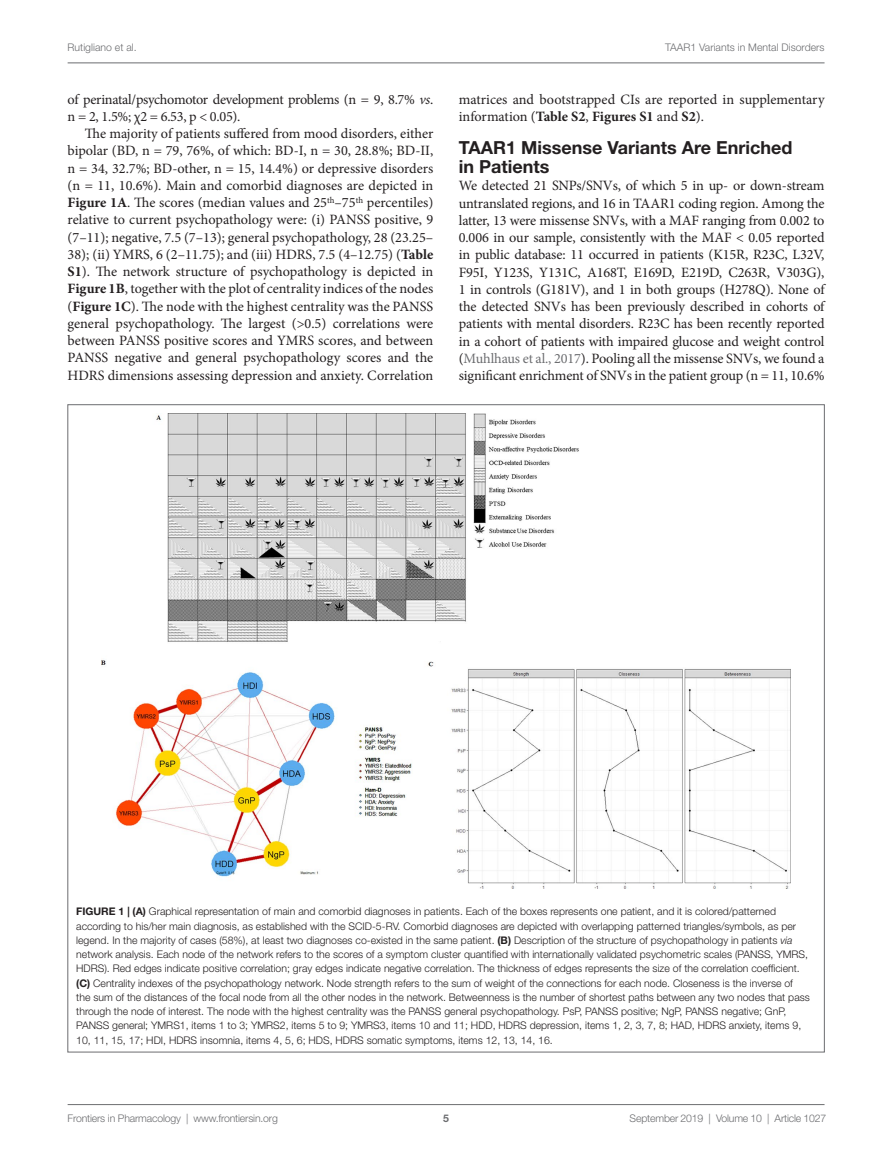
<style>
.page{position:relative;width:893px;height:1170px;background:#fff}
.page>*{position:absolute;margin:0;border:0;box-sizing:border-box;transform-origin:0 0}
._2{font:700 18px/18.8px "Helvetica Neue LT Std";color:#231f20}
.T{font:14.25px/17.2px "Minion Pro";color:#231f20;text-align:justify}
.T1{font:14.25px/17.2px "Minion Pro";letter-spacing:-.02em;color:#231f20}
.FC{font:300 10.5px/14.2px "Helvetica Neue LT Std";color:#231f20}
.t1{font:300 10.5px "Helvetica Neue LT Std";letter-spacing:-.015em;color:#6c6d70}
.t2{font:700 10.5px "Helvetica Neue LT Std";color:#6c6d70}
.s1{font-style:italic}
.s2{font-weight:700}
.s3{color:#6c6d70}
</style>
<div class="page">
<hr style="left:68px;top:63px;width:756px;height:1px;background:#6c6d70">
<hr style="left:68px;top:1104px;width:756px;height:1px;background:#6c6d70">
<img style="left:102px;top:413px;width:689px;height:475px">
<p class="t1" style="left:68px;top:41px;width:71px">Rutigliano et al.</p>
<p class="t1" style="left:665px;top:41px;width:161px">TAAR1 Variants in Mental Disorders</p>
<p class="T1" style="left:68px;top:90px;width:367px">of perinatal/psychomotor development problems (n = 9, 8.7% <span class="s1">vs</span>. n = 2, 1.5%; χ2 = 6.53, p &lt; 0.05).</p>
<p class="T" style="left:68px;top:125px;width:367px;text-indent:17px">The majority of patients suffered from mood disorders, either bipolar (BD, n = 79, 76%, of which: BD-I, n = 30, 28.8%; BD-II, n = 34, 32.7%; BD-other, n = 15, 14.4%) or depressive disorders (n = 11, 10.6%). Main and comorbid diagnoses are depicted in <span class="s2">Figure 1A</span>. The scores (median values and 25<sup>th</sup>–75<sup>th</sup> percentiles) relative to current psychopathology were: (i) PANSS positive, 9 (7–11); negative, 7.5 (7–13); general psychopathology, 28 (23.25– 38); (ii) YMRS, 6 (2–11.75); and (iii) HDRS, 7.5 (4–12.75) (<span class="s2">Table S1</span>). The network structure of psychopathology is depicted in <span class="s2">Figure 1B</span>, together with the plot of centrality indices of the nodes (<span class="s2">Figure 1C</span>). The node with the highest centrality was the PANSS general psychopathology. The largest (&gt;0.5) correlations were between PANSS positive scores and YMRS scores, and between PANSS negative and general psychopathology scores and the HDRS dimensions assessing depression and anxiety. Correlation</p>
<p class="T" style="left:459px;top:90px;width:367px">matrices and bootstrapped CIs are reported in supplementary information (<span class="s2">Table S2</span>, <span class="s2">Figures S1</span> and <span class="s2">S2</span>).</p>
<p class="_2" style="left:459px;top:138px;width:335px">TAAR1 Missense Variants Are Enriched in Patients</p>
<p class="T1" style="left:459px;top:177px;width:367px;text-align:justify">We detected 21 SNPs/SNVs, of which 5 in up- or down-stream untranslated regions, and 16 in TAAR1 coding region. Among the latter, 13 were missense SNVs, with a MAF ranging from 0.002 to 0.006 in our sample, consistently with the MAF &lt; 0.05 reported in public database: 11 occurred in patients (K15R, R23C, L32V, F95I, Y123S, Y131C, A168T, E169D, E219D, C263R, V303G), 1 in controls (G181V), and 1 in both groups (H278Q). None of the detected SNVs has been previously described in cohorts of patients with mental disorders. R23C has been recently reported in a cohort of patients with impaired glucose and weight control (<span class="s3">Muhlhaus et al., 2017</span>). Pooling all the missense SNVs, we found a significant enrichment of SNVs in the patient group (n = 11, 10.6%</p>
<p class="FC" style="left:76px;top:904px;width:735px"><span class="s2">FIGURE 1 | (A)</span> Graphical representation of main and comorbid diagnoses in patients. Each of the boxes represents one patient, and it is colored/patterned according to his/her main diagnosis, as established with the SCID-5-RV. Comorbid diagnoses are depicted with overlapping patterned triangles/symbols, as per legend. In the majority of cases (58%), at least two diagnoses co-existed in the same patient. <span class="s2">(B)</span> Description of the structure of psychopathology in patients <span class="s1">via </span>network analysis. Each node of the network refers to the scores of a symptom cluster quantified with internationally validated psychometric scales (PANSS, YMRS, HDRS). Red edges indicate positive correlation; gray edges indicate negative correlation. The thickness of edges represents the size of the correlation coefficient. <span class="s2">(C)</span> Centrality indexes of the psychopathology network. Node strength refers to the sum of weight of the connections for each node. Closeness is the inverse of<br>the sum of the distances of the focal node from all the other nodes in the network. Betweenness is the number of shortest paths between any two nodes that pass through the node of interest. The node with the highest centrality was the PANSS general psychopathology. PsP, PANSS positive; NgP, PANSS negative; GnP, PANSS general; YMRS1, items 1 to 3; YMRS2, items 5 to 9; YMRS3, items 10 and 11; HDD, HDRS depression, items 1, 2, 3, 7, 8; HAD, HDRS anxiety, items 9, 10, 11, 15, 17; HDI, HDRS insomnia, items 4, 5, 6; HDS, HDRS somatic symptoms, items 12, 13, 14, 16.</p>
<p class="t1" style="left:68px;top:1111px;width:212px">Frontiers in Pharmacology | www.frontiersin.org</p>
<p class="t2" style="left:443px;top:1111px;width:7px">5</p>
<p class="t1" style="left:630px;top:1111px;width:198px">September 2019 | Volume 10 | Article 1027</p>
</div>
